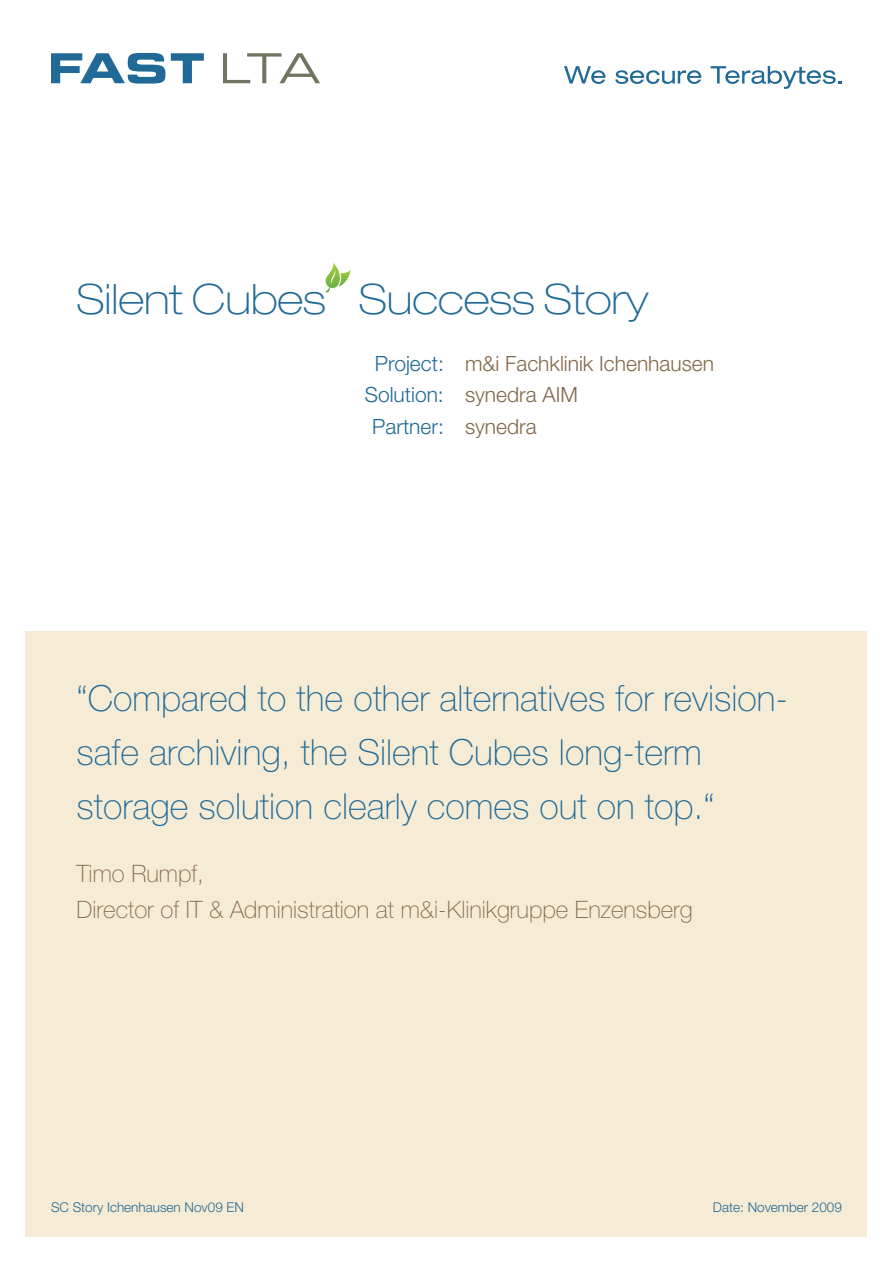
<style>
.page{position:relative;width:893px;height:1263px;background:#fff}
.page>*{position:absolute;margin:0;border:0;box-sizing:border-box;transform-origin:0 0}
.t1{font:100 expanded 42px "Helvetica Neue";color:#216a97}
.t2{font:100 expanded 41.85px "Helvetica Neue";color:#216a97}
.t3{font:100 36px/54px "Helvetica Neue";color:#216a97}
.t4{font:100 24px/36px "Helvetica Neue";color:#82684b}
.Loose{font:300 21px "Helvetica Neue";color:#82684b}
.Loose-2{font:300 21px "Helvetica Neue";color:#216a97}
.Loose-3{font:300 13.5px "Helvetica Neue";color:#216a97}
.s1{color:#216a97}
.s2{color:#82684b}
</style>
<div class="page">
<div style="left:26px;top:631px;width:841px;height:606px;background:#f6ecd5"></div>
<svg style="left:223px;top:53px;width:97px;height:30px"></svg>
<svg style="left:51px;top:53px;width:114px;height:31px"></svg>
<svg style="left:171px;top:53px;width:33px;height:30px"></svg>
<svg style="left:564px;top:66px;width:41px;height:18px"></svg>
<svg style="left:615px;top:70px;width:86px;height:14px"></svg>
<svg style="left:710px;top:66px;width:132px;height:22px"></svg>
<svg style="left:325px;top:263px;width:26px;height:30px"></svg>
<p class="t2" style="left:77px;top:274px;width:251px">Silent Cubes</p>
<p class="t1" style="left:359px;top:274px;width:291px">Success Story</p>
<p class="Loose" style="left:375px;top:350px;width:341px"><span class="s1">Project:</span> m&amp;i Fachklinik Ichenhausen</p>
<p class="Loose" style="left:365px;top:382px;width:215px"><span class="s1">Solution:</span> synedra AIM</p>
<p class="Loose-2" style="left:372px;top:413px;width:166px">Partner: <span class="s2">synedra</span></p>
<p class="t3" style="left:77px;top:671px;width:713px">“Compared to the other alternatives for revision&shy;safe archiving, the Silent Cubes long-term storage solution clearly comes out on top.“</p>
<p class="t4" style="left:77px;top:855px;width:618px">Timo Rumpf,<br>Director of IT &amp; Administration at m&amp;i-Klinikgruppe Enzensberg</p>
<p class="Loose-3" style="left:51px;top:1199px;width:195px">SC Story Ichenhausen Nov09 EN</p>
<p class="Loose-3" style="left:713px;top:1199px;width:131px">Date: November 2009</p>
</div>
